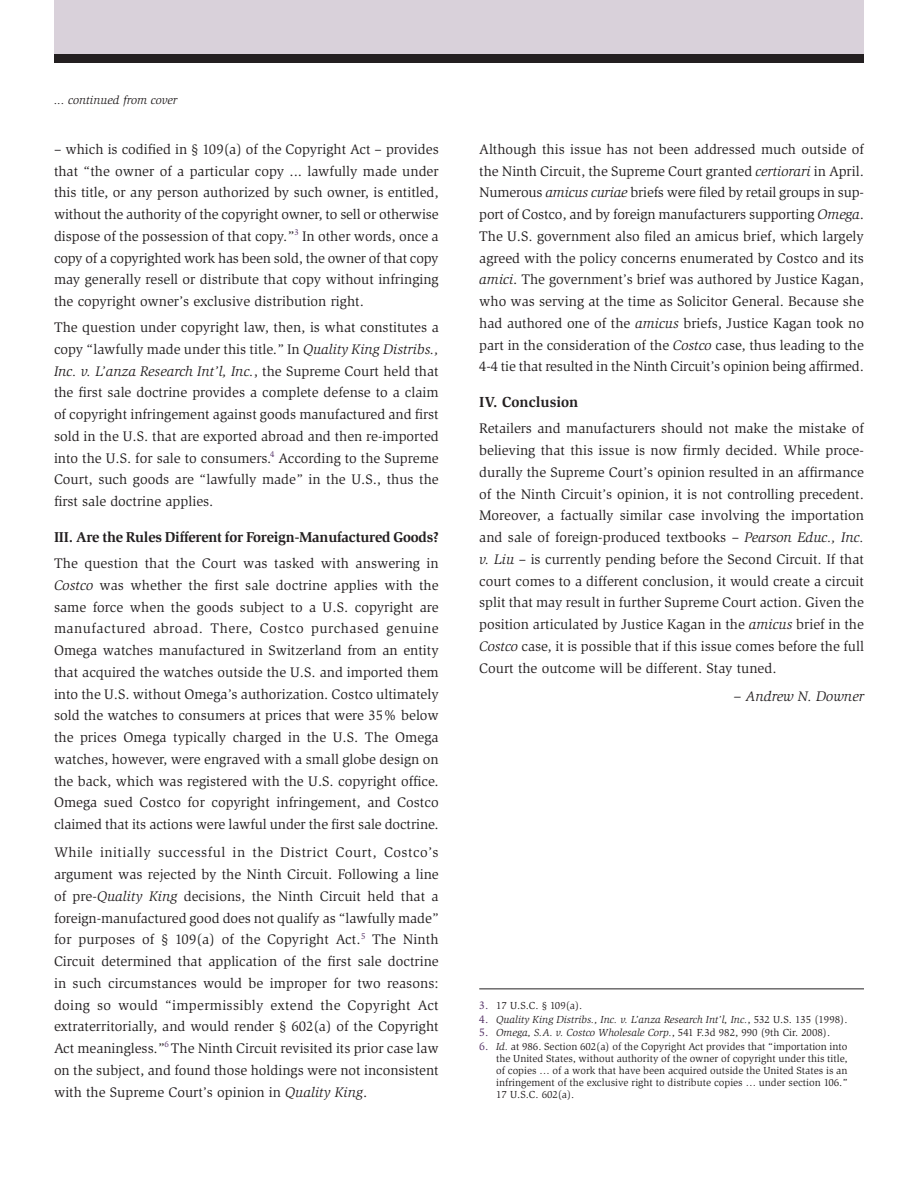
<style>
.page{position:relative;width:918px;height:1188px;background:#fff}
.page>*{position:absolute;margin:0;border:0;box-sizing:border-box;transform-origin:0 0}
.Body_SBHD{font:700 15px "Slimbach";color:#231f20}
.Body_SBHD-2{font:700 14.7px "Slimbach";letter-spacing:-.015em;color:#231f20}
.Body{font:14.25px/21.8px "Slimbach";color:#231f20;text-align:justify}
.Body_SBHD-3{font:14.25px/21.8px "Slimbach";letter-spacing:-.005em;color:#231f20;text-align:justify}
.tagline{font:italic 14.25px "Slimbach";color:#231f20}
.Body-2{font:italic 12px "Slimbach";color:#231f20}
.Footnotes{font:10.5px/12px "Slimbach";color:#231f20;text-align:justify}
.Footnotes-2{font:italic 10.5px "Slimbach";color:#231f20}
.s1{font-style:italic}
.s2{font-size:11.25px;color:#522e64}
.s3{font-style:normal;font-size:11.25px;color:#522e64}
.s4{font-style:normal}
</style>
<div class="page">
<div style="left:54px;top:0;width:810px;height:54px;background:#d9d1da"></div>
<div style="left:54px;top:54px;width:810px;height:9px;background:#231f20"></div>
<p class="Body-2" style="left:54px;top:93px;width:125px">... continued from cover</p>
<p class="Body" style="left:54px;top:138px;width:386px">– which is codified in § 109(a) of the Copyright Act – provides that “the owner of a particular copy ... lawfully made under this title, or any person authorized by such owner, is entitled, without the authority of the copyright owner, to sell or otherwise dispose of the possession of that copy.”<sup>3</sup> In other words, once a copy of a copyrighted work has been sold, the owner of that copy may generally resell or distribute that copy without infringing the copyright owner’s exclusive distribution right.</p>
<p class="Body" style="left:54px;top:317px;width:386px">The question under copyright law, then, is what constitutes a copy “lawfully made under this title.” In <span class="s1">Quality King Distribs., Inc. v. L’anza Research Int’l, Inc.</span>, the Supreme Court held that the first sale doctrine provides a complete defense to a claim of copyright infringement against goods manufactured and first sold in the U.S. that are exported abroad and then re-imported into the U.S. for sale to consumers.<sup>4</sup> According to the Supreme Court, such goods are “lawfully made” in the U.S., thus the first sale doctrine applies.</p>
<p class="Body_SBHD-2" style="left:54px;top:528px;width:386px">III. Are the Rules Different for Foreign-Manufactured Goods?</p>
<p class="Body_SBHD-3" style="left:54px;top:553px;width:386px">The question that the Court was tasked with answering in <span class="s1">Costco</span> was whether the first sale doctrine applies with the same force when the goods subject to a U.S. copyright are manufactured abroad. There, Costco purchased genuine Omega watches manufactured in Switzerland from an entity that acquired the watches outside the U.S. and imported them into the U.S. without Omega’s authorization. Costco ultimately sold the watches to consumers at prices that were 35% below the prices Omega typically charged in the U.S. The Omega watches, however, were engraved with a small globe design on the back, which was registered with the U.S. copyright office.<br>Omega sued Costco for copyright infringement, and Costco claimed that its actions were lawful under the first sale doctrine.</p>
<p class="Body" style="left:54px;top:842px;width:386px">While initially successful in the District Court, Costco’s argument was rejected by the Ninth Circuit. Following a line of pre-<span class="s1">Quality King</span> decisions, the Ninth Circuit held that a foreign-manufactured good does not qualify as “lawfully made” for purposes of § 109(a) of the Copyright Act.<sup>5</sup> The Ninth Circuit determined that application of the first sale doctrine in such circumstances would be improper for two reasons: doing so would “impermissibly extend the Copyright Act extraterritorially, and would render § 602(a) of the Copyright Act meaningless.”<sup>6</sup> The Ninth Circuit revisited its prior case law on the subject, and found those holdings were not inconsistent with the Supreme Court’s opinion in <span class="s1">Quality King</span>.</p>
<p class="Body" style="left:479px;top:138px;width:386px">Although this issue has not been addressed much outside of the Ninth Circuit, the Supreme Court granted <span class="s1">certiorari</span> in April.<br>Numerous <span class="s1">amicus curiae</span> briefs were filed by retail groups in sup&shy;port of Costco, and by foreign manufacturers supporting <span class="s1">Omega</span>.<br>The U.S. government also filed an amicus brief, which largely agreed with the policy concerns enumerated by Costco and its <span class="s1">amici</span>. The government’s brief was authored by Justice Kagan, who was serving at the time as Solicitor General. Because she had authored one of the <span class="s1">amicus</span> briefs, Justice Kagan took no part in the consideration of the <span class="s1">Costco</span> case, thus leading to the 4-4 tie that resulted in the Ninth Circuit’s opinion being affirmed.</p>
<p class="Body_SBHD" style="left:479px;top:393px;width:101px">IV. Conclusion</p>
<p class="Body" style="left:479px;top:418px;width:386px">Retailers and manufacturers should not make the mistake of believing that this issue is now firmly decided. While proce&shy;durally the Supreme Court’s opinion resulted in an affirmance of the Ninth Circuit’s opinion, it is not controlling precedent.<br>Moreover, a factually similar case involving the importation and sale of foreign-produced textbooks – <span class="s1">Pearson Educ., Inc. v. Liu</span> – is currently pending before the Second Circuit. If that court comes to a different conclusion, it would create a circuit split that may result in further Supreme Court action. Given the position articulated by Justice Kagan in the <span class="s1">amicus</span> brief in the <span class="s1">Costco</span> case, it is possible that if this issue comes before the full Court the outcome will be different. Stay tuned.</p>
<p class="tagline" style="left:734px;top:689px;width:132px">– Andrew N. Downer</p>
<p class="Footnotes" style="left:479px;top:1000px;width:105px"><span class="s2">3.</span> 17 U.S.C. § 109(a).</p>
<p class="Footnotes-2" style="left:479px;top:1013px;width:370px"><span class="s3">4.</span> Quality King Distribs., Inc. v. L’anza Research Int’l, Inc.<span class="s4">, 532 U.S. 135 (1998).</span></p>
<p class="Footnotes-2" style="left:479px;top:1027px;width:352px"><span class="s3">5.</span> Omega, S.A. v. Costco Wholesale Corp.<span class="s4">, 541 F.3d 982, 990 (9th Cir. 2008).</span></p>
<p class="Footnotes" style="left:496px;top:1040px;width:353px;text-indent:-17px"><span class="s2">6.</span> <span class="s1">Id.</span> at 986. Section 602(a) of the Copyright Act provides that “importation into the United States, without authority of the owner of copyright under this title, of copies … of a work that have been acquired outside the United States is an infringement of the exclusive right to distribute copies … under section 106.” 17 U.S.C. 602(a).</p>
</div>
